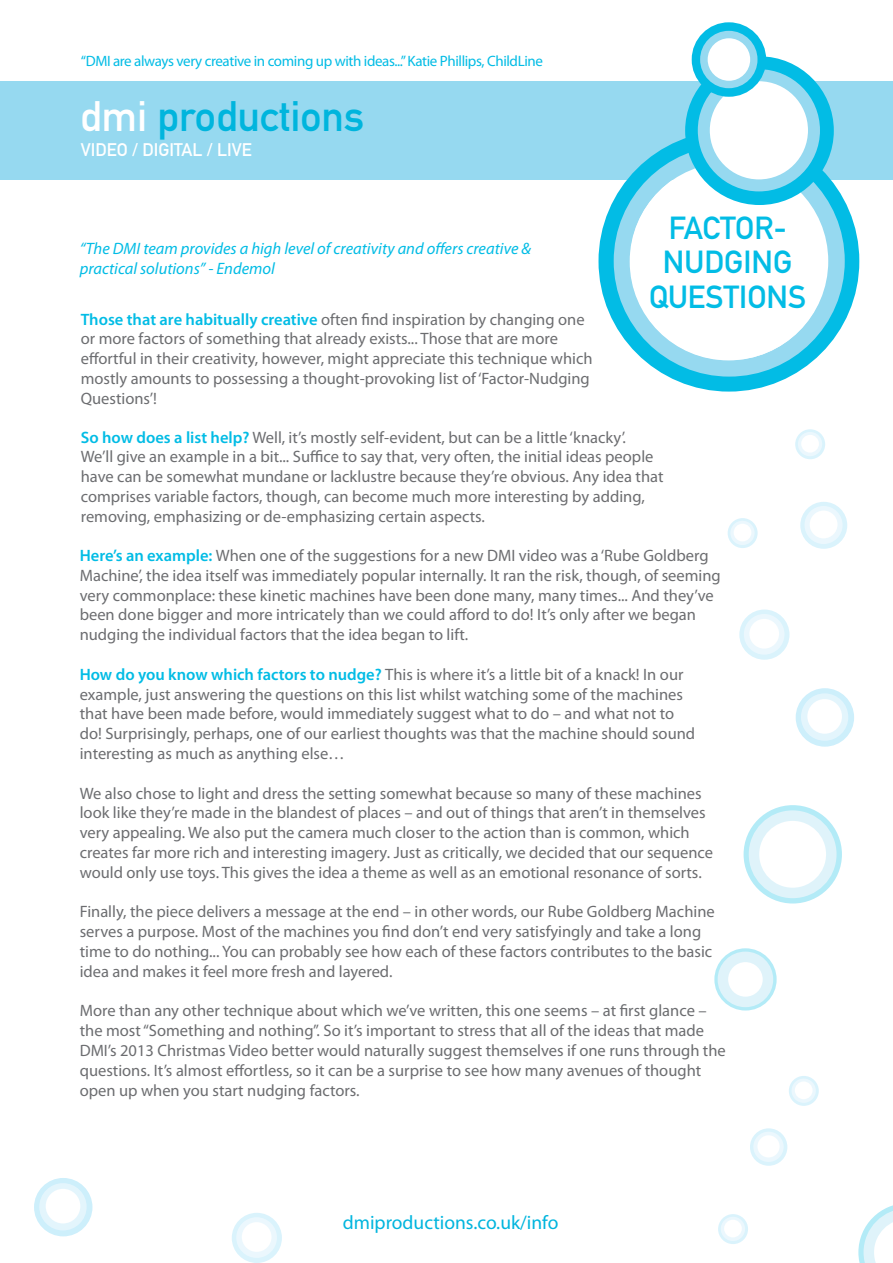
<style>
.page{position:relative;width:893px;height:1263px;background:#fff}
.page>*{position:absolute;margin:0;border:0;box-sizing:border-box;transform-origin:0 0}
.t1{font:42px "DIN Mittelschrift Std";color:#00b5dd}
.t2{font:31.5px "DIN Mittelschrift Std";color:#02bce5}
.t3{font:19.5px "Myriad Pro";color:#00b5de}
.t4{font:18px "DIN Mittelschrift Std";color:#fff}
.t5{font:16.5px/19.8px "Myriad Pro";color:#6c6d70}
.t6{font:italic 16.5px/19.8px "Myriad Pro";color:#02bce5}
.t7{font:15px "Myriad Pro";letter-spacing:-.025em;color:#02bce5}
.s1{color:#fff}
.s2{font-weight:600;color:#02bce5}
</style>
<div class="page">
<div style="left:0;top:82px;width:893px;height:98px;background:#96d9f0"></div>
<div style="left:744px;top:805px;width:98px;height:98px;border:10px solid #02bce5;border-radius:50%"></div>
<div style="left:749px;top:810px;width:87px;height:88px;border:10px solid #96d9f0;border-radius:50%"></div>
<svg style="left:858px;top:1205px;width:35px;height:58px"></svg>
<div style="left:714px;top:948px;width:63px;height:62px;border:10px solid #02bce5;border-radius:50%"></div>
<div style="left:718px;top:952px;width:55px;height:55px;border:10px solid #96d9f0;border-radius:50%"></div>
<div style="left:796px;top:688px;width:58px;height:59px;background:#cdeffb;border-radius:50%"></div>
<div style="left:801px;top:693px;width:47px;height:48px;background:#e3f5fc;border-radius:50%"></div>
<div style="left:807px;top:699px;width:35px;height:35px;background:#fff;border-radius:50%"></div>
<svg style="left:728px;top:518px;width:30px;height:30px"></svg>
<svg style="left:730px;top:521px;width:25px;height:24px"></svg>
<div style="left:734px;top:524px;width:17px;height:17px;background:#fff;border-radius:50%"></div>
<div style="left:232px;top:1213px;width:50px;height:50px;background:#daf3fc;border-radius:50%"></div>
<div style="left:236px;top:1217px;width:41px;height:41px;background:#ebf7fd;border-radius:50%"></div>
<div style="left:242px;top:1222px;width:29px;height:30px;background:#fff;border-radius:50%"></div>
<div style="left:750px;top:1128px;width:37px;height:38px;background:#daf3fc;border-radius:50%"></div>
<div style="left:753px;top:1132px;width:31px;height:30px;background:#ebf7fd;border-radius:50%"></div>
<div style="left:757px;top:1135px;width:23px;height:22px;background:#fff;border-radius:50%"></div>
<svg style="left:789px;top:1076px;width:30px;height:30px"></svg>
<div style="left:791px;top:1078px;width:25px;height:25px;background:#ebf7fd;border-radius:50%"></div>
<div style="left:795px;top:1081px;width:18px;height:18px;background:#fff;border-radius:50%"></div>
<svg style="left:739px;top:609px;width:50px;height:51px"></svg>
<div style="left:744px;top:614px;width:40px;height:41px;background:#ebf7fd;border-radius:50%"></div>
<div style="left:749px;top:619px;width:30px;height:30px;background:#fff;border-radius:50%"></div>
<div style="left:800px;top:502px;width:47px;height:47px;background:#daf3fc;border-radius:50%"></div>
<div style="left:804px;top:506px;width:39px;height:38px;background:#ebf7fd;border-radius:50%"></div>
<div style="left:810px;top:511px;width:27px;height:27px;background:#fff;border-radius:50%"></div>
<div style="left:34px;top:1178px;width:58px;height:58px;background:#cdeffb;border-radius:50%"></div>
<div style="left:39px;top:1183px;width:48px;height:47px;background:#e3f5fc;border-radius:50%"></div>
<div style="left:46px;top:1189px;width:34px;height:34px;background:#fff;border-radius:50%"></div>
<svg style="left:718px;top:1214px;width:30px;height:30px"></svg>
<div style="left:721px;top:1217px;width:24px;height:24px;background:#ebf7fd;border-radius:50%"></div>
<div style="left:724px;top:1220px;width:18px;height:17px;background:#fff;border-radius:50%"></div>
<div style="left:598px;top:131px;width:261px;height:261px;border:18px solid #02bce5;border-radius:50%"></div>
<div style="left:614px;top:146px;width:231px;height:231px;border:16px solid #96d9f0;border-radius:50%"></div>
<div style="left:702px;top:75px;width:114px;height:114px;background:#fff;border-radius:50%"></div>
<div style="left:630px;top:163px;width:197px;height:197px;background:#fff;border-radius:50%"></div>
<div style="left:685px;top:56px;width:149px;height:149px;border:16px solid #02bce5;border-radius:50%"></div>
<div style="left:698px;top:69px;width:122px;height:122px;border:12px solid #96d9f0;border-radius:50%"></div>
<div style="left:692px;top:22px;width:74px;height:75px;border:18px solid #02bce5;border-radius:50%"></div>
<div style="left:700px;top:31px;width:57px;height:57px;border:16px solid #96d9f0;border-radius:50%"></div>
<div style="left:708px;top:38px;width:42px;height:43px;background:#fff;border-radius:50%"></div>
<div style="left:795px;top:429px;width:30px;height:30px;background:linear-gradient(to right,#dcf4fc,#dcf4fc);border-radius:50%"></div>
<div style="left:798px;top:432px;width:24px;height:24px;background:#ebf7fd;border-radius:50%"></div>
<div style="left:801px;top:435px;width:18px;height:18px;background:#fff;border-radius:50%"></div>
<p class="t7" style="left:81px;top:51px;width:464px">“DMI are always very creative in coming up with ideas...” Katie Phillips, ChildLine</p>
<p class="t1" style="left:80px;top:91px;width:286px"><span class="s1">dmi</span> productions</p>
<p class="t4" style="left:81px;top:139px;width:173px">VIDEO / DIGITAL / LIVE</p>
<p class="t6" style="left:80px;top:238px;width:453px">“The DMI team provides a high level of creativity and offers creative &amp; practical solutions” - Endemol</p>
<p class="t5" style="left:81px;top:309px;width:513px"><span class="s2">Those that are habitually creative</span> often find inspiration by changing one or more factors of something that already exists... Those that are more effortful in their creativity, however, might appreciate this technique which mostly amounts to possessing a thought-provoking list of ‘Factor-Nudging Questions’!</p>
<p class="t2" style="left:669px;top:209px;width:119px">FACTOR-</p>
<p class="t2" style="left:663px;top:244px;width:131px">NUDGING</p>
<p class="t2" style="left:649px;top:278px;width:159px">QUESTIONS</p>
<p class="t5" style="left:81px;top:427px;width:547px"><span class="s2">So how does a list help?</span> Well, it’s mostly self-evident, but can be a little ‘knacky’.</p>
<p class="t5" style="left:81px;top:447px;width:584px">We’ll give an example in a bit... Suffice to say that, very often, the initial ideas people have can be somewhat mundane or lacklustre because they’re obvious. Any idea that comprises variable factors, though, can become much more interesting by adding, removing, emphasizing or de-emphasizing certain aspects.</p>
<p class="t5" style="left:80px;top:545px;width:643px"><span class="s2">Here’s an example:</span> When one of the suggestions for a new DMI video was a ‘Rube Goldberg Machine’, the idea itself was immediately popular internally. It ran the risk, though, of seeming very commonplace: these kinetic machines have been done many, many times... And they’ve been done bigger and more intricately than we could afford to do! It’s only after we began nudging the individual factors that the idea began to lift.</p>
<p class="t5" style="left:80px;top:664px;width:617px"><span class="s2">How do you know which factors to nudge?</span> This is where it’s a little bit of a knack! In our example, just answering the questions on this list whilst watching some of the machines that have been made before, would immediately suggest what to do – and what not to do! Surprisingly, perhaps, one of our earliest thoughts was that the machine should sound interesting as much as anything else…</p>
<p class="t5" style="left:80px;top:783px;width:635px">We also chose to light and dress the setting somewhat because so many of these machines look like they’re made in the blandest of places – and out of things that aren’t in themselves very appealing. We also put the camera much closer to the action than is common, which creates far more rich and interesting imagery. Just as critically, we decided that our sequence would only use toys. This gives the idea a theme as well as an emotional resonance of sorts.</p>
<p class="t5" style="left:80px;top:902px;width:636px">Finally, the piece delivers a message at the end – in other words, our Rube Goldberg Machine serves a purpose. Most of the machines you find don’t end very satisfyingly and take a long time to do nothing... You can probably see how each of these factors contributes to the basic idea and makes it feel more fresh and layered.</p>
<p class="t5" style="left:80px;top:1001px;width:648px">More than any other technique about which we’ve written, this one seems – at first glance – the most “Something and nothing”. So it’s important to stress that all of the ideas that made DMI’s 2013 Christmas Video better would naturally suggest themselves if one runs through the questions. It’s almost effortless, so it can be a surprise to see how many avenues of thought open up when you start nudging factors.</p>
<p class="t3" style="left:343px;top:1210px;width:217px">dmiproductions.co.uk/info</p>
</div>
